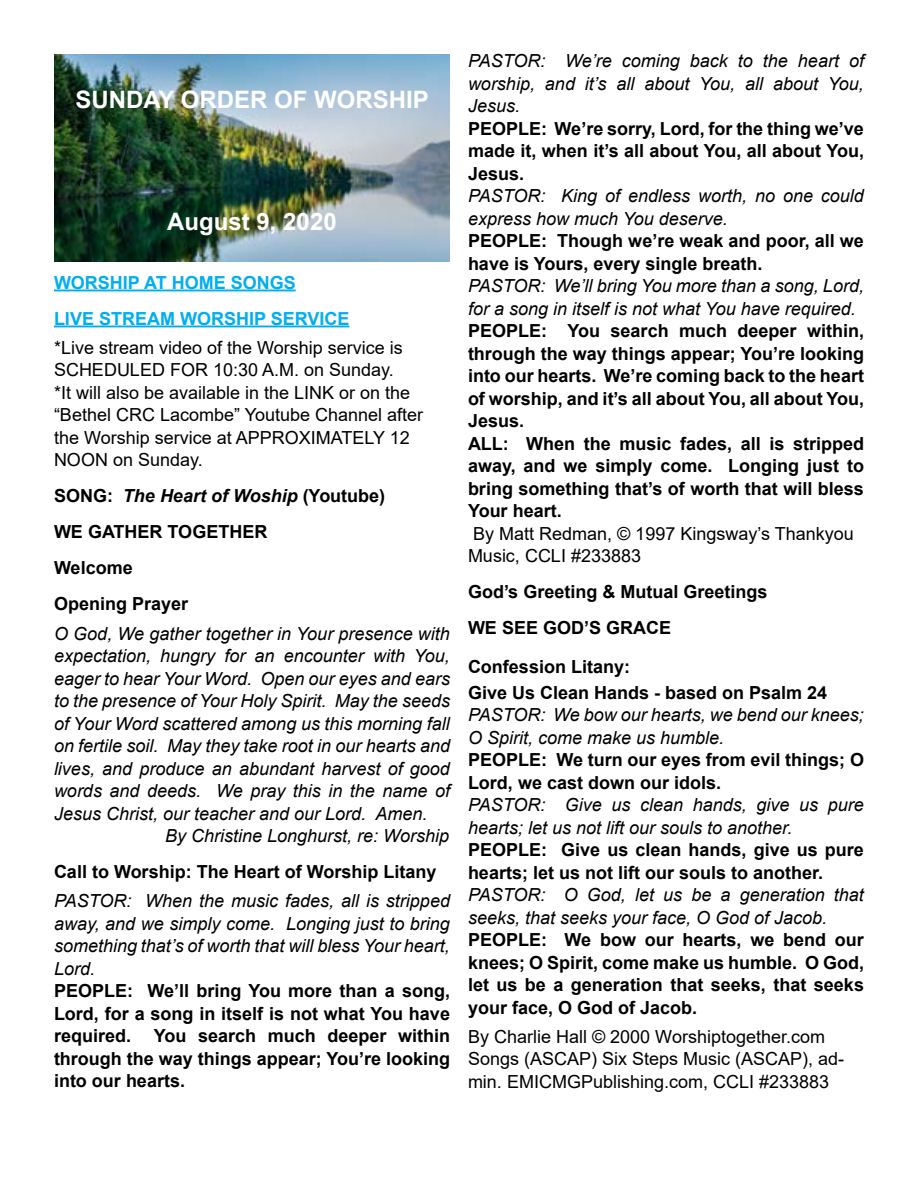
<style>
.page{position:relative;width:918px;height:1188px;background:#fff}
.page>*{position:absolute;margin:0;border:0;box-sizing:border-box;transform-origin:0 0}
.t1{font:700 24px "Arial";color:#fff}
.t2{font:700 18px/22.5px "Arial";color:#000}
.t3{font:italic 18px/22.5px "Arial";color:#000}
.t4{font:18px/22.5px "Arial";color:#000}
.t5{font:700 18px/36px "Arial";color:#00aeef}
.s1{font-style:italic}
</style>
<div class="page">
<img style="left:54px;top:54px;width:396px;height:207px">
<hr style="left:54px;top:290px;width:242px;height:1px;background:#00aeef">
<hr style="left:54px;top:326px;width:295px;height:1px;background:#00aeef">
<h1 class="t1" style="left:76px;top:83px;width:355px">SUNDAY ORDER OF WORSHIP</h1>
<h1 class="t1" style="left:167px;top:205px;width:171px">August 9, 2020</h1>
<p class="t5" style="left:54px;top:264px;width:297px">WORSHIP AT HOME SONGS<br>LIVE STREAM WORSHIP SERVICE</p>
<p class="t4" style="left:54px;top:336px;width:371px">*Live stream video of the Worship service is SCHEDULED FOR 10:30 A.M. on Sunday.<br>*It will also be available in the LINK or on the “Bethel CRC Lacombe” Youtube Channel after the Worship service at APPROXIMATELY 12<br>NOON on Sunday.</p>
<p class="t2" style="left:54px;top:478px;width:333px;line-height:36px">SONG: <span class="s1">The Heart of Woship</span> (Youtube)<br>WE GATHER TOGETHER<br>Welcome<br>Opening Prayer</p>
<p class="t3" style="left:54px;top:622px;width:397px">O God, We gather together in Your presence with</p>
<p class="t3" style="left:54px;top:645px;width:397px">expectation, hungry for an encounter with You,</p>
<p class="t3" style="left:54px;top:667px;width:398px">eager to hear Your Word. Open our eyes and ears</p>
<p class="t3" style="left:54px;top:690px;width:398px">to the presence of Your Holy Spirit. May the seeds</p>
<p class="t3" style="left:54px;top:712px;width:397px">of Your Word scattered among us this morning fall</p>
<p class="t3" style="left:54px;top:735px;width:398px">on fertile soil. May they take root in our hearts and</p>
<p class="t3" style="left:54px;top:757px;width:397px">lives, and produce an abundant harvest of good</p>
<p class="t3" style="left:54px;top:780px;width:398px">words and deeds. We pray this in the name of</p>
<p class="t3" style="left:54px;top:802px;width:375px">Jesus Christ, our teacher and our Lord. Amen.</p>
<p class="t3" style="left:165px;top:825px;width:286px">By Christine Longhurst, re: Worship</p>
<p class="t2" style="left:54px;top:861px;width:384px">Call to Worship: The Heart of Worship Litany</p>
<p class="t3" style="left:54px;top:890px;width:398px;text-align:justify">PASTOR: When the music fades, all is stripped away, and we simply come. Longing just to bring something that’s of worth that will bless Your heart, Lord.</p>
<p class="t2" style="left:54px;top:980px;width:398px;text-align:justify">PEOPLE: We’ll bring You more than a song, Lord, for a song in itself is not what You have required.</p>
<p class="t2" style="left:54px;top:1025px;width:398px;text-align:justify;text-indent:100px">You search much deeper within through the way things appear; You’re looking into our hearts.</p>
<p class="t3" style="left:468px;top:50px;width:398px;text-align:justify">PASTOR: We’re coming back to the heart of worship, and it’s all about You, all about You, Jesus.</p>
<p class="t2" style="left:468px;top:117px;width:398px;text-align:justify">PEOPLE: We’re sorry, Lord, for the thing we’ve made it, when it’s all about You, all about You, Jesus.</p>
<p class="t3" style="left:468px;top:185px;width:397px">PASTOR: King of endless worth, no one could express how much You deserve.</p>
<p class="t2" style="left:468px;top:230px;width:397px">PEOPLE: Though we’re weak and poor, all we have is Yours, every single breath.</p>
<p class="t3" style="left:468px;top:275px;width:398px">PASTOR: We’ll bring You more than a song, Lord, for a song in itself is not what You have required.</p>
<p class="t2" style="left:468px;top:320px;width:398px">PEOPLE: You search much deeper within, through the way things appear; You’re looking into our hearts. We’re coming back to the heart of worship, and it’s all about You, all about You, Jesus.<br>ALL: When the music fades, all is stripped away, and we simply come. Longing just to bring something that’s of worth that will bless Your heart.</p>
<p class="t4" style="left:468px;top:522px;width:387px">By Matt Redman, © 1997 Kingsway’s Thankyou<br>Music, CCLI #233883</p>
<p class="t2" style="left:468px;top:574px;width:301px;line-height:36px">God’s Greeting &amp; Mutual Greetings<br>WE SEE GOD’S GRACE</p>
<p class="t2" style="left:468px;top:654px;width:361px;line-height:25.5px">Confession Litany:<br>Give Us Clean Hands - based on Psalm 24</p>
<p class="t3" style="left:468px;top:704px;width:397px">PASTOR: We bow our hearts, we bend our knees;<br>O Spirit, come make us humble.</p>
<p class="t2" style="left:468px;top:749px;width:398px">PEOPLE: We turn our eyes from evil things; O<br>Lord, we cast down our idols.</p>
<p class="t3" style="left:468px;top:794px;width:397px">PASTOR: Give us clean hands, give us pure hearts; let us not lift our souls to another.</p>
<p class="t2" style="left:468px;top:839px;width:397px">PEOPLE: Give us clean hands, give us pure hearts; let us not lift our souls to another.</p>
<p class="t3" style="left:468px;top:884px;width:397px">PASTOR: O God, let us be a generation that seeks, that seeks your face, O God of Jacob.</p>
<p class="t2" style="left:468px;top:929px;width:398px;text-align:justify">PEOPLE: We bow our hearts, we bend our knees; O Spirit, come make us humble. O God, let us be a generation that seeks, that seeks your face, O God of Jacob.</p>
<p class="t4" style="left:468px;top:1025px;width:378px">By Charlie Hall © 2000 Worshiptogether.com<br>Songs (ASCAP) Six Steps Music (ASCAP), ad&shy;min. EMICMGPublishing.com, CCLI #233883</p>
</div>
